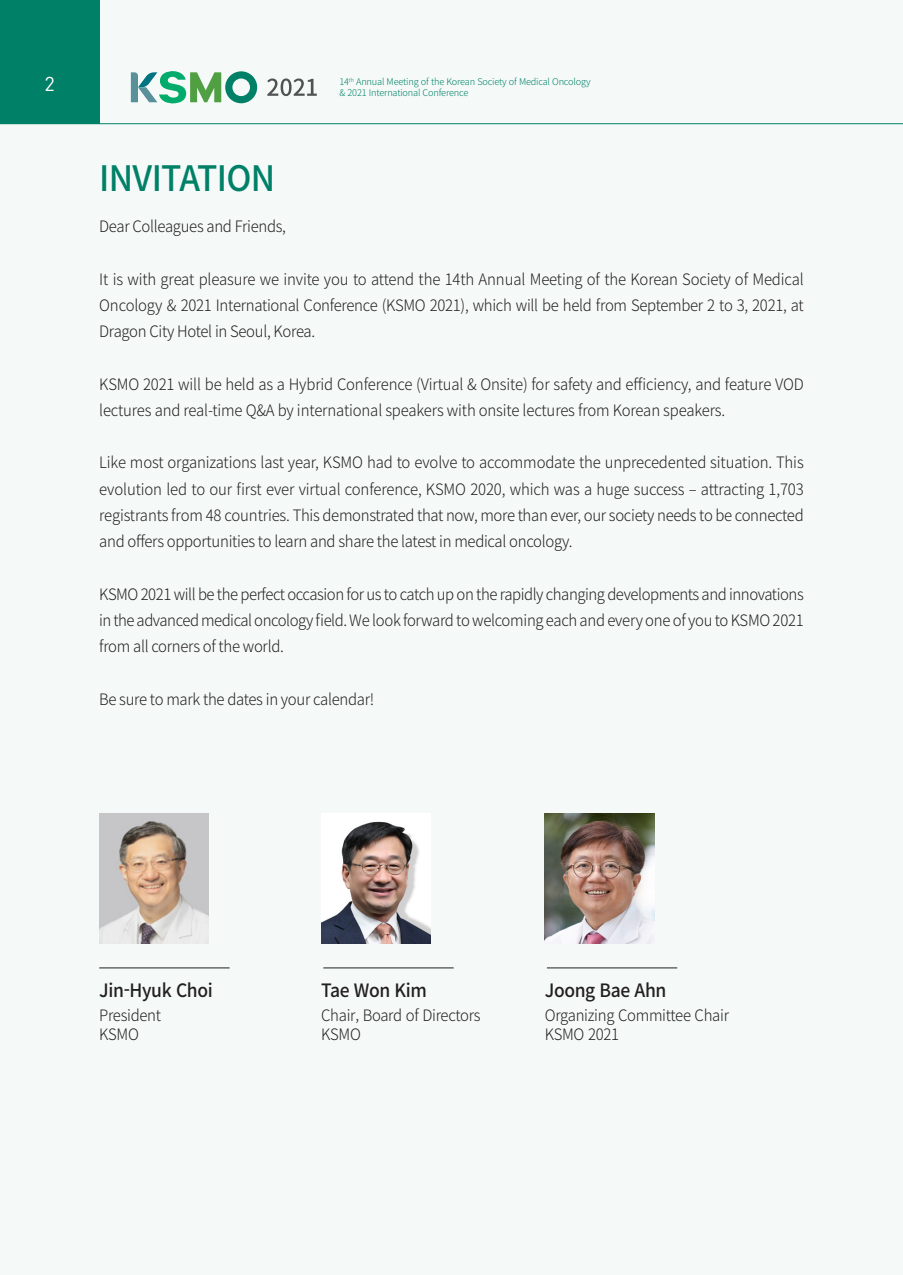
<style>
.page{position:relative;width:903px;height:1275px;background:#f5faf9}
.page>*{position:absolute;margin:0;border:0;box-sizing:border-box;transform-origin:0 0}
.t1{font:500 35px "Noto Sans CJ Kkr";letter-spacing:-.02em;color:#008066;scale:.95 1}
.t2{font:19.78px "DIN Pro";color:#fff}
.t3{font:500 18.38px "Noto Sans CJ Kkr";letter-spacing:-.02em;color:#231f20;scale:.95 1}
.t4{font:300 15.75px/26.2px "Noto Sans CJ Kkr";letter-spacing:-.02em;color:#231f20;text-align:justify;scale:.95 1}
.t5{font:300 9.28px/10.7px "Noto Sans CJ Kkr";letter-spacing:-.02em;color:#008066}
</style>
<div class="page">
<img style="left:99px;top:813px;width:110px;height:131px">
<hr style="left:99px;top:968px;width:131px;height:1px;background:#231f20">
<img style="left:321px;top:821px;width:110px;height:123px">
<hr style="left:323px;top:968px;width:131px;height:1px;background:#231f20">
<hr style="left:547px;top:968px;width:130px;height:1px;background:#231f20">
<img style="left:545px;top:813px;width:109px;height:130px">
<div style="left:0;top:0;width:99px;height:124px;background:#008066"></div>
<svg style="left:131px;top:71px;width:126px;height:33px"></svg>
<svg style="left:267px;top:78px;width:50px;height:18px"></svg>
<hr style="left:0;top:123px;width:903px;height:1px;background:#008066">
<p class="t2" style="left:44px;top:71px;width:12px">2</p>
<p class="t5" style="left:339px;top:76px;width:253px">14<sup>th</sup> Annual Meeting of the Korean Society of Medical Oncology &amp; 2021 International Conference</p>
<p class="t1" style="left:99px;top:158px;width:187px">INVITATION</p>
<p class="t4" style="left:99px;top:213px;width:198px">Dear Colleagues and Friends,</p>
<p class="t4" style="left:99px;top:266px;width:743px">It is with great pleasure we invite you to attend the 14th Annual Meeting of the Korean Society of Medical Oncology &amp; 2021 International Conference (KSMO 2021), which will be held from September 2 to 3, 2021, at Dragon City Hotel in Seoul, Korea.</p>
<p class="t4" style="left:99px;top:371px;width:743px">KSMO 2021 will be held as a Hybrid Conference (Virtual &amp; Onsite) for safety and efficiency, and feature VOD lectures and real-time Q&amp;A by international speakers with onsite lectures from Korean speakers.</p>
<p class="t4" style="left:99px;top:450px;width:743px">Like most organizations last year, KSMO had to evolve to accommodate the unprecedented situation. This evolution led to our first ever virtual conference, KSMO 2020, which was a huge success – attracting 1,703 registrants from 48 countries. This demonstrated that now, more than ever, our society needs to be connected and offers opportunities to learn and share the latest in medical oncology.</p>
<p class="t4" style="left:99px;top:581px;width:743px">KSMO 2021 will be the perfect occasion for us to catch up on the rapidly changing developments and innovations in the advanced medical oncology field. We look forward to welcoming each and every one of you to KSMO 2021 from all corners of the world.</p>
<p class="t4" style="left:99px;top:686px;width:291px">Be sure to mark the dates in your calendar!</p>
<p class="t3" style="left:99px;top:980px;width:121px">Jin-Hyuk Choi</p>
<p class="t4" style="left:99px;top:1003px;width:67px">President</p>
<p class="t4" style="left:99px;top:1022px;width:43px">KSMO</p>
<p class="t3" style="left:321px;top:980px;width:113px">Tae Won Kim</p>
<p class="t4" style="left:321px;top:1003px;width:169px">Chair, Board of Directors</p>
<p class="t4" style="left:321px;top:1022px;width:43px">KSMO</p>
<p class="t3" style="left:545px;top:980px;width:130px">Joong Bae Ahn</p>
<p class="t4" style="left:545px;top:1003px;width:195px">Organizing Committee Chair</p>
<p class="t4" style="left:545px;top:1022px;width:80px">KSMO 2021</p>
</div>
